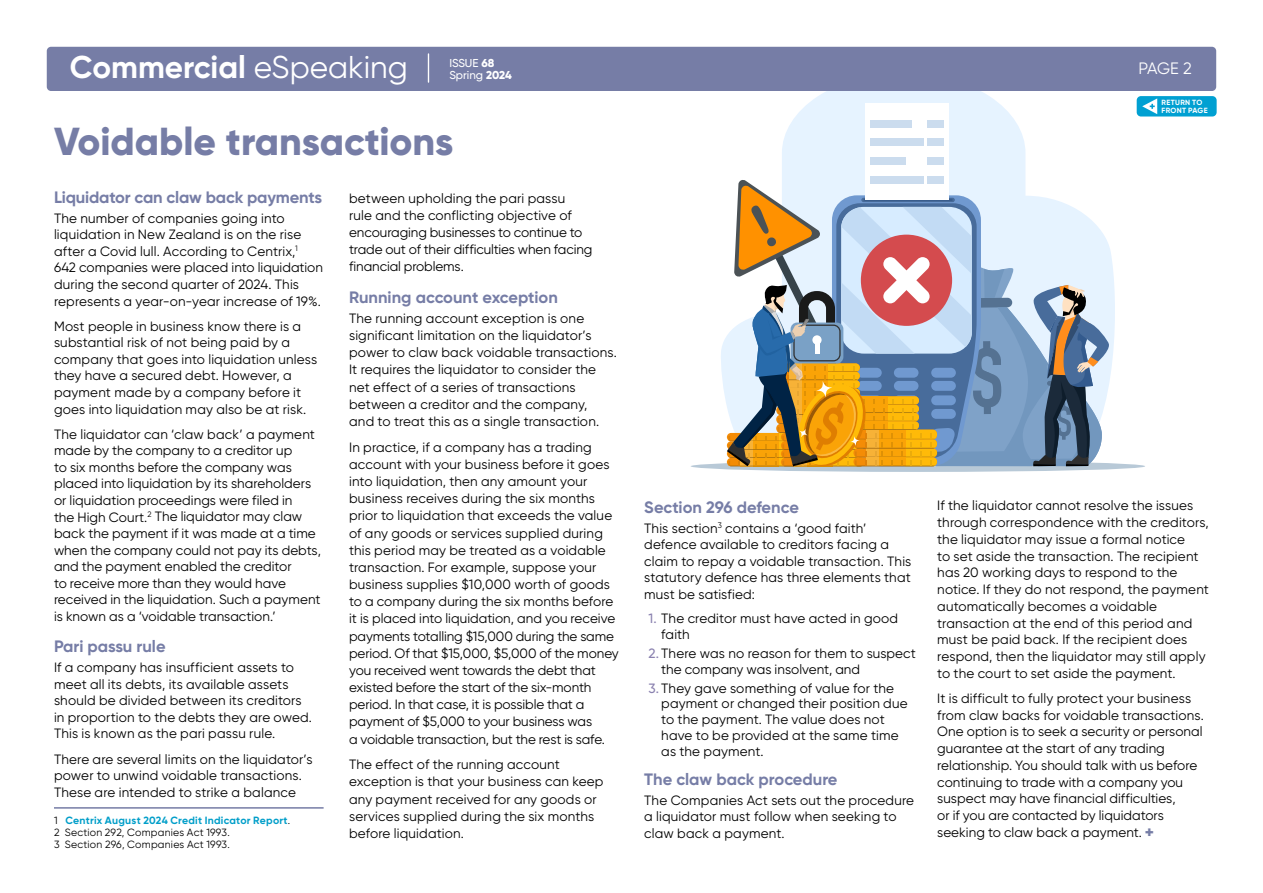
<style>
.page{position:relative;width:1263px;height:893px;background:#fff}
.page>*{position:absolute;margin:0;border:0;box-sizing:border-box;transform-origin:0 0}
.t1{font:800 39px "Gilroy";color:#767da6}
.t2{font:700 31.5px "Gilroy";color:#fff}
.t3{font:700 16.5px "Gilroy";letter-spacing:-.01em;color:#767da6}
.t4{font:16.5px "Gilroy";color:#fff}
.t5{font:13.5px/17.1px "Gilroy";letter-spacing:.01em;color:#000}
.t6{font:500 11.4px/12.5px "Gilroy";color:#fff}
.t7{font:10.5px/12px "Gilroy";letter-spacing:.02em;color:#000}
.t8{font:700 7.5px/7.5px "Gilroy";letter-spacing:.035em;color:#fff}
.s1{font-weight:400}
.s2{font-weight:800}
.s3{font-weight:700;color:#009ec9}
.s4{font-weight:500;color:#8a81af}
.s5{font-weight:800;font-size:16.5px;color:#767da6}
</style>
<div class="page">
<svg style="left:720px;top:91px;width:399px;height:373px"></svg>
<div style="left:691px;top:461px;width:454px;height:11px;background:#b8c9d7;border-radius:50%"></div>
<div style="left:865px;top:104px;width:84px;height:96px;background:#fff"></div>
<div style="left:870px;top:120px;width:42px;height:8px;background:#cbdcee"></div>
<div style="left:928px;top:120px;width:16px;height:8px;background:#cbdcee"></div>
<div style="left:928px;top:139px;width:16px;height:7px;background:#cbdcee"></div>
<div style="left:928px;top:157px;width:16px;height:8px;background:#cbdcee"></div>
<div style="left:928px;top:176px;width:16px;height:8px;background:#cbdcee"></div>
<div style="left:870px;top:139px;width:54px;height:7px;background:#cbdcee"></div>
<div style="left:870px;top:157px;width:35px;height:8px;background:#cbdcee"></div>
<div style="left:870px;top:176px;width:54px;height:8px;background:#cbdcee"></div>
<svg style="left:727px;top:180px;width:384px;height:291px;background:#b1afac"></svg>
<div style="left:47px;top:47px;width:1169px;height:44px;background:#767da6;border-radius:4px"></div>
<svg style="left:428px;top:54px;width:1px;height:28px"></svg>
<div style="left:1137px;top:96px;width:79px;height:21px;background:#00a0d2;border-radius:4px"></div>
<svg style="left:1142px;top:98px;width:15px;height:16px"></svg>
<hr style="left:54px;top:807px;width:270px;height:2px;background:#767da6">
<h2 class="t2" style="left:70px;top:48px;width:340px">Commercial <span class="s1">eSpeaking</span></h2>
<p class="t4" style="left:1138px;top:58px;width:55px">PAGE 2</p>
<p class="t6" style="left:449px;top:56px;width:64px">ISSUE <span class="s2">68<br></span>Spring <span class="s2">2024</span></p>
<h1 class="t1" style="left:54px;top:116px;width:401px">Voidable transactions</h1>
<p class="t3" style="left:54px;top:187px;width:270px">Liquidator can claw back payments</p>
<p class="t5" style="left:54px;top:209px;width:271px;line-height:16.6px">The number of companies going into liquidation in New Zealand is on the rise after a Covid lull. According to Centrix,<sup>1<br></sup>642 companies were placed into liquidation during the second quarter of 2024. This represents a year-on-year increase of 19%.</p>
<p class="t5" style="left:54px;top:317px;width:265px;line-height:16.6px">Most people in business know there is a substantial risk of not being paid by a company that goes into liquidation unless they have a secured debt. However, a payment made by a company before it goes into liquidation may also be at risk.</p>
<p class="t5" style="left:54px;top:425px;width:268px;line-height:16.5px">The liquidator can ‘claw back’ a payment made by the company to a creditor up<br>to six months before the company was placed into liquidation by its shareholders or liquidation proceedings were filed in<br>the High Court.<sup>2</sup> The liquidator may claw back the payment if it was made at a time when the company could not pay its debts, and the payment enabled the creditor<br>to receive more than they would have received in the liquidation. Such a payment is known as a ‘voidable transaction.’</p>
<p class="t3" style="left:54px;top:636px;width:113px">Pari passu rule</p>
<p class="t5" style="left:54px;top:659px;width:259px;line-height:16.6px">If a company has insufficient assets to meet all its debts, its available assets should be divided between its creditors in proportion to the debts they are owed.<br>This is known as the pari passu rule.</p>
<p class="t5" style="left:54px;top:750px;width:260px;line-height:16.6px">There are several limits on the liquidator’s power to unwind voidable transactions.<br>These are intended to strike a balance</p>
<p class="t5" style="left:349px;top:190px;width:245px">between upholding the pari passu<br>rule and the conflicting objective of encouraging businesses to continue to trade out of their difficulties when facing financial problems.</p>
<p class="t3" style="left:349px;top:286px;width:210px">Running account exception</p>
<p class="t5" style="left:349px;top:309px;width:269px">The running account exception is one significant limitation on the liquidator’s power to claw back voidable transactions.<br>It requires the liquidator to consider the net effect of a series of transactions between a creditor and the company,<br>and to treat this as a single transaction.</p>
<p class="t5" style="left:349px;top:438px;width:271px">In practice, if a company has a trading account with your business before it goes into liquidation, then any amount your business receives during the six months prior to liquidation that exceeds the value of any goods or services supplied during this period may be treated as a voidable transaction. For example, suppose your business supplies $10,000 worth of goods to a company during the six months before it is placed into liquidation, and you receive payments totalling $15,000 during the same period. Of that $15,000, $5,000 of the money you received went towards the debt that existed before the start of the six-month period. In that case, it is possible that a payment of $5,000 to your business was<br>a voidable transaction, but the rest is safe.</p>
<p class="t5" style="left:349px;top:756px;width:256px">The effect of the running account exception is that your business can keep any payment received for any goods or services supplied during the six months before liquidation.</p>
<p class="t7" style="left:54px;top:815px;width:238px">1 <span class="s3">Centrix August 2024 Credit Indicator Report</span>.<br>2 Section 292, Companies Act 1993.<br>3 Section 296, Companies Act 1993.</p>
<p class="t8" style="left:1161px;top:99px;width:48px">RETURN TO<br>FRONT PAGE</p>
<p class="t3" style="left:644px;top:497px;width:156px">Section 296 defence</p>
<p class="t5" style="left:644px;top:519px;width:269px;line-height:16.6px">This section<sup>3</sup> contains a ‘good faith’ defence available to creditors facing a claim to repay a voidable transaction. This statutory defence has three elements that must be satisfied:</p>
<p class="t5" style="left:661px;top:610px;width:238px;line-height:15.8px;text-indent:-13px"><span class="s4">1.</span> The creditor must have acted in good faith</p>
<p class="t5" style="left:661px;top:645px;width:256px;line-height:15.8px;text-indent:-13px"><span class="s4">2.</span> There was no reason for them to suspect the company was insolvent, and</p>
<p class="t5" style="left:661px;top:680px;width:248px;line-height:15.8px;text-indent:-13px"><span class="s4">3.</span> They gave something of value for the payment or changed their position due to the payment. The value does not have to be provided at the same time as the payment.</p>
<p class="t3" style="left:644px;top:769px;width:195px">The claw back procedure</p>
<p class="t5" style="left:644px;top:791px;width:271px;line-height:16.6px">The Companies Act sets out the procedure a liquidator must follow when seeking to claw back a payment.</p>
<p class="t5" style="left:937px;top:497px;width:273px">If the liquidator cannot resolve the issues through correspondence with the creditors, the liquidator may issue a formal notice<br>to set aside the transaction. The recipient has 20 working days to respond to the notice. If they do not respond, the payment automatically becomes a voidable transaction at the end of this period and must be paid back. If the recipient does respond, then the liquidator may still apply to the court to set aside the payment.</p>
<p class="t5" style="left:937px;top:690px;width:268px">It is difficult to fully protect your business from claw backs for voidable transactions.<br>One option is to seek a security or personal guarantee at the start of any trading relationship. You should talk with us before continuing to trade with a company you suspect may have financial difficulties,<br>or if you are contacted by liquidators seeking to claw back a payment. <span class="s5">+</span></p>
</div>
